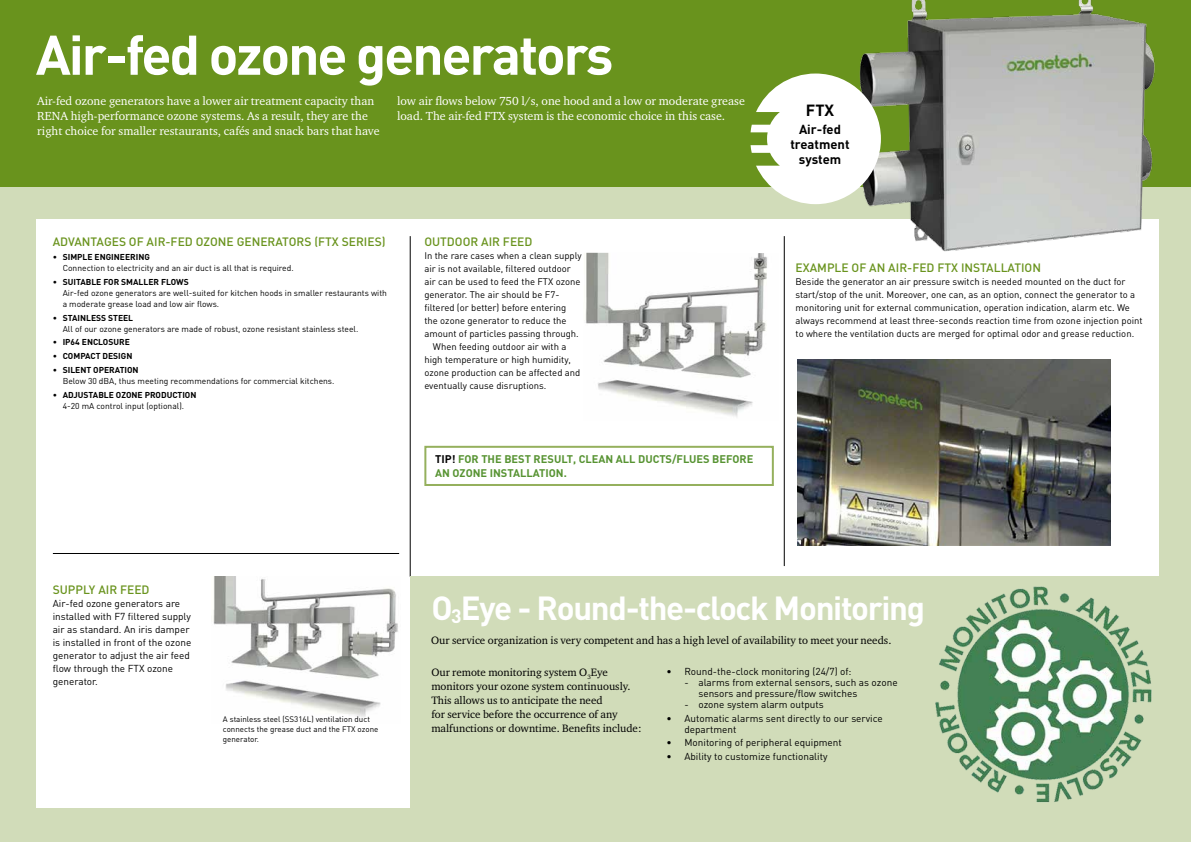
<style>
.page{position:relative;width:1191px;height:842px;background:#d1dcb9}
.page>*{position:absolute;margin:0;border:0;box-sizing:border-box;transform-origin:0 0}
.t1{font:700 55px "DIN";letter-spacing:-.04em;color:#fff}
.t2{font:700 33px "DIN";letter-spacing:-.04em;color:#fff}
.t3{font:700 16px "DIN";color:#000}
.t4{font:700 13px/15px "DIN";color:#000;text-align:center}
.t5{font:12px/15px "Charter ITC";color:#fff}
.t6{font:500 12px "DIN";color:#69931d}
.t7{font:11px/14px "Charter ITC";color:#000}
.t8{font:700 11px/14px "DIN";color:#579332}
.t9{font:10px/13px "DIN";color:#000}
.t10{font:9.5px/13px "DIN";color:#000}
.t11{font:8.5px/11px "DIN";color:#000}
.t12{font:700 8.5px "DIN";color:#000}
.t13{font:8px/10px "DIN";color:#000}
.s1{font-weight:500}
.s2{font-weight:700}
.s3{color:#000}
</style>
<div class="page">
<div style="left:0;top:0;width:29px;height:187px;background:#69931d"></div>
<div style="left:17px;top:0;width:1174px;height:187px;background:#69931d"></div>
<div style="left:36px;top:219px;width:1122px;height:589px;background:#fff"></div>
<img style="left:859px;top:0;width:300px;height:318px">
<hr style="left:410px;top:236px;width:1px;height:341px;background:#000">
<hr style="left:784px;top:236px;width:1px;height:330px;background:#000">
<img style="left:213px;top:577px;width:185px;height:140px">
<svg style="left:586px;top:252px;width:22px;height:1px"></svg>
<img style="left:585px;top:253px;width:182px;height:164px">
<svg style="left:750px;top:74px;width:131px;height:130px"></svg>
<div style="left:410px;top:577px;width:748px;height:231px;background:#d1dcb9"></div>
<img style="left:921px;top:570px;width:238px;height:233px">
<img style="left:797px;top:360px;width:313px;height:185px">
<div style="left:424px;top:446px;width:350px;height:40px;border:2px solid #95b05d"></div>
<hr style="left:53px;top:553px;width:346px;height:1px;background:#000">
<h1 class="t1" style="left:36px;top:19px;width:579px">Air-fed ozone generators</h1>
<p class="t5" style="left:37px;top:93px;width:344px">Air-fed ozone generators have a lower air treatment capacity than<br>RENA high-performance ozone systems. As a result, they are the right choice for smaller restaurants, cafés and snack bars that have</p>
<p class="t5" style="left:397px;top:93px;width:349px">low air flows below 750 l/s, one hood and a low or moderate grease load. The air-fed FTX system is the economic choice in this case.</p>
<p class="t6" style="left:53px;top:234px;width:334px">ADVANTAGES OF AIR-FED OZONE GENERATORS (FTX SERIES)</p>
<p class="t11" style="left:63px;top:251px;width:232px;text-indent:-10px"><span class="s1">•</span> <span class="s2">SIMPLE ENGINEERING<br></span>Connection to electricity and an air duct is all that is required.</p>
<p class="t11" style="left:63px;top:276px;width:326px;text-indent:-10px"><span class="s1">•</span> <span class="s2">SUITABLE FOR SMALLER FLOWS<br></span>Air-fed ozone generators are well-suited for kitchen hoods in smaller restaurants with a moderate grease load and low air flows.</p>
<p class="t11" style="left:63px;top:312px;width:297px;text-indent:-10px"><span class="s1">•</span> <span class="s2">STAINLESS STEEL<br></span>All of our ozone generators are made of robust, ozone resistant stainless steel.</p>
<p class="t12" style="left:53px;top:337px;width:79px"><span class="s1">•</span> IP64 ENCLOSURE</p>
<p class="t12" style="left:53px;top:351px;width:81px"><span class="s1">•</span> COMPACT DESIGN</p>
<p class="t11" style="left:63px;top:364px;width:273px;text-indent:-10px"><span class="s1">•</span> <span class="s2">SILENT OPERATION<br></span>Below 30 dBA, thus meeting recommendations for commercial kitchens.</p>
<p class="t11" style="left:53px;top:389px;width:145px;text-align:center"><span class="s1">•</span> <span class="s2">ADJUSTABLE OZONE PRODUCTION<br></span>4-20 mA control input (optional).</p>
<p class="t6" style="left:424px;top:234px;width:110px">OUTDOOR AIR FEED</p>
<p class="t10" style="left:424px;top:248px;width:159px">In the rare cases when a clean supply</p>
<p class="t10" style="left:424px;top:261px;width:148px">air is not available, filtered outdoor</p>
<p class="t10" style="left:424px;top:274px;width:158px">air can be used to feed the FTX ozone</p>
<p class="t10" style="left:424px;top:287px;width:136px">generator. The air should be F7-</p>
<p class="t10" style="left:424px;top:300px;width:143px">filtered (or better) before entering</p>
<p class="t10" style="left:424px;top:313px;width:144px">the ozone generator to reduce the</p>
<p class="t10" style="left:424px;top:326px;width:156px">amount of particles passing through.</p>
<p class="t10" style="left:433px;top:339px;width:135px">When feeding outdoor air with a</p>
<p class="t10" style="left:424px;top:352px;width:148px">high temperature or high humidity,</p>
<p class="t10" style="left:424px;top:365px;width:157px">ozone production can be affected and</p>
<p class="t10" style="left:424px;top:378px;width:123px">eventually cause disruptions.</p>
<p class="t8" style="left:435px;top:452px;width:320px"><span class="s3">TIP!</span> FOR THE BEST RESULT, CLEAN ALL DUCTS/FLUES BEFORE<br>AN OZONE INSTALLATION.</p>
<h3 class="t3" style="left:806px;top:100px;width:30px">FTX</h3>
<h3 class="t4" style="left:790px;top:121px;width:61px">Air-fed treatment system</h3>
<p class="t6" style="left:795px;top:260px;width:247px">EXAMPLE OF AN AIR-FED FTX INSTALLATION</p>
<p class="t10" style="left:795px;top:275px;width:348px">Beside the generator an air pressure switch is needed mounted on the duct for start/stop of the unit. Moreover, one can, as an option, connect the generator to a monitoring unit for external communication, operation indication, alarm etc. We always recommend at least three-seconds reaction time from ozone injection point to where the ventilation ducts are merged for optimal odor and grease reduction.</p>
<p class="t6" style="left:53px;top:581px;width:98px">SUPPLY AIR FEED</p>
<p class="t9" style="left:53px;top:596px;width:140px">Air-fed ozone generators are installed with F7 filtered supply air as standard. An iris damper is installed in front of the ozone generator to adjust the air feed flow through the FTX ozone generator.</p>
<p class="t13" style="left:223px;top:714px;width:157px">A stainless steel (SS316L) ventilation duct connects the grease duct and the FTX ozone generator.</p>
<h2 class="t2" style="left:431px;top:586px;width:495px">O<sub>3</sub>Eye - Round-the-clock Monitoring</h2>
<p class="t7" style="left:431px;top:633px;width:462px">Our service organization is very competent and has a high level of availability to meet your needs.</p>
<p class="t7" style="left:431px;top:664px;width:212px">Our remote monitoring system O<sub>3</sub>Eye monitors your ozone system continuously.<br>This allows us to anticipate the need<br>for service before the occurrence of any malfunctions or downtime. Benefits include:</p>
<p class="t9" style="left:666px;top:664px;width:187px">• Round-the-clock monitoring (24/7) of:</p>
<p class="t9" style="left:698px;top:676px;width:201px;line-height:11px;text-indent:-14px">- alarms from external sensors, such as ozone sensors and pressure/flow switches</p>
<p class="t9" style="left:684px;top:697px;width:141px">- ozone system alarm outputs</p>
<p class="t9" style="left:684px;top:712px;width:200px;line-height:11px;text-indent:-18px">• Automatic alarms sent directly to our service department</p>
<p class="t9" style="left:666px;top:736px;width:177px">• Monitoring of peripheral equipment</p>
<p class="t9" style="left:666px;top:750px;width:163px">• Ability to customize functionality</p>
</div>
